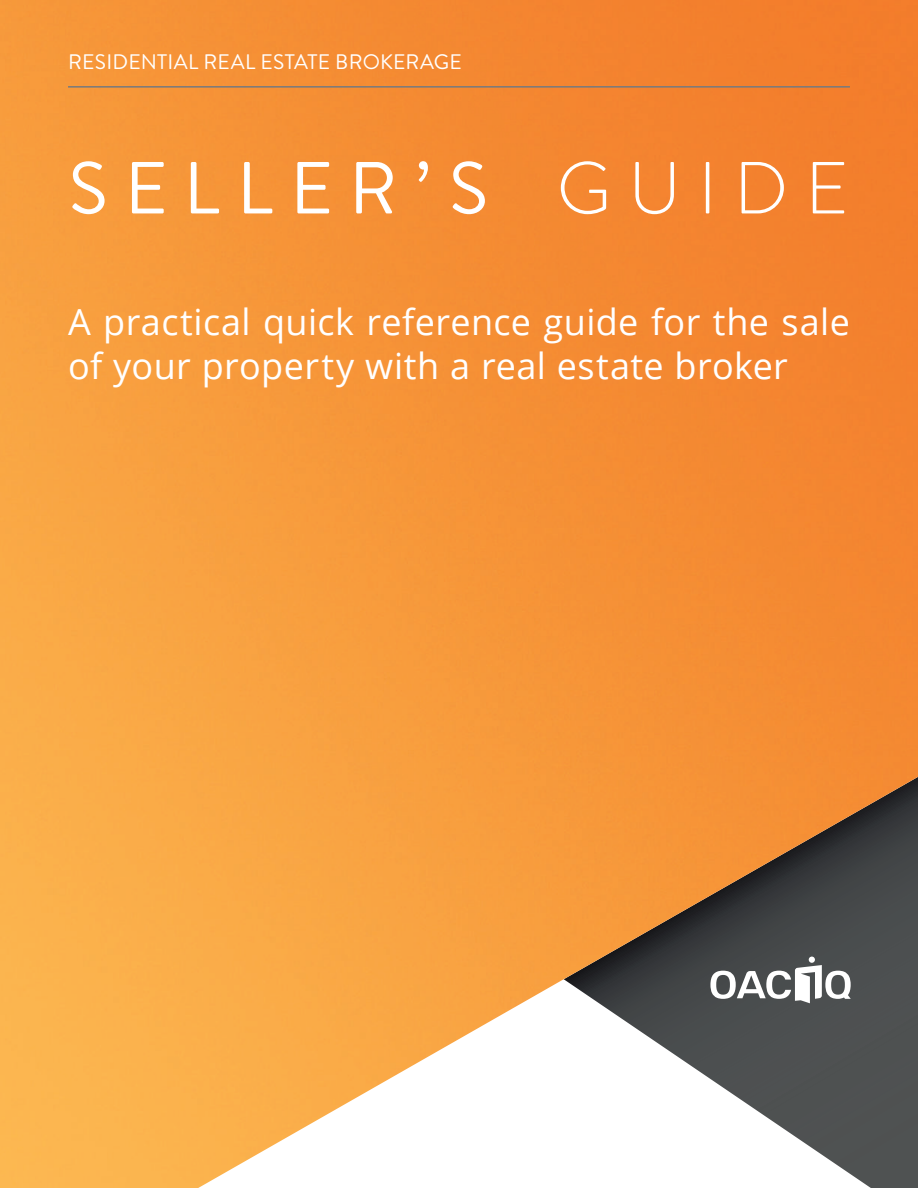
<style>
.page{position:relative;width:918px;height:1188px;background:#fff}
.page>*{position:absolute;margin:0;border:0;box-sizing:border-box;transform-origin:0 0}
.t1{font:73.5px "Brandon Grotesque";letter-spacing:.23em;color:#fff}
.t2{font:36px/43.2px "Open Sans";letter-spacing:.01em;color:#fff}
.t3{font:21px "Brandon Grotesque";letter-spacing:.01em;color:#fff}
.s1{font-weight:300}
</style>
<div class="page">
<img style="left:0;top:0;width:918px;height:1188px">
<svg style="left:710px;top:957px;width:141px;height:46px"></svg>
<hr style="left:68px;top:86px;width:782px;height:2px;background:#787a7d">
<p class="t3" style="left:68px;top:47px;width:395px">RESIDENTIAL REAL ESTATE BROKERAGE</p>
<h1 class="t1" style="left:69px;top:138px;width:782px">SELLER’S <span class="s1">GUIDE</span></h1>
<p class="t2" style="left:68px;top:300px;width:783px">A practical quick reference guide for the sale of your property with a real estate broker</p>
</div>
